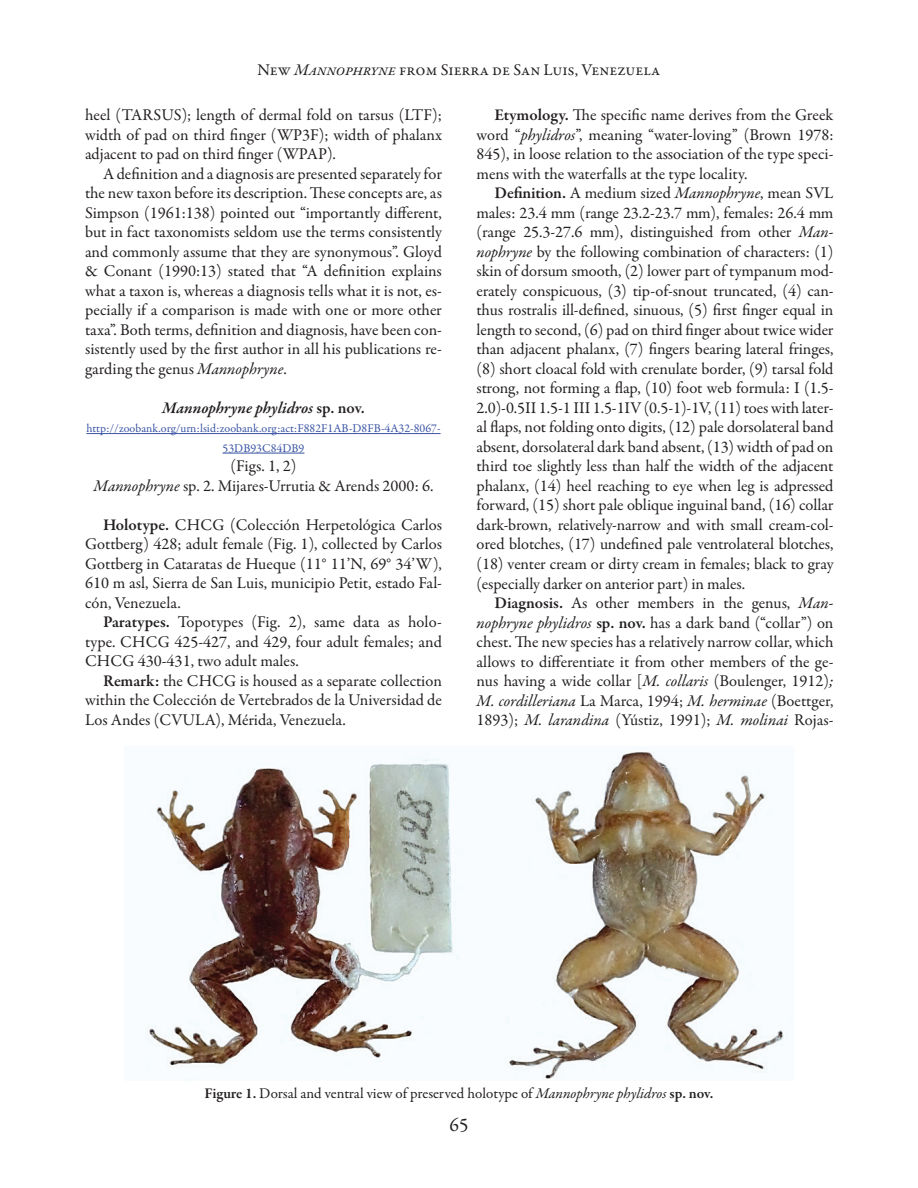
<style>
.page{position:relative;width:918px;height:1188px;background:#fff}
.page>*{position:absolute;margin:0;border:0;box-sizing:border-box;transform-origin:0 0}
.t1{font:19.5px "Garamond Premr Pro";color:#231f20}
.t2{font:16.5px/19.5px "Garamond Premr Pro";color:#231f20;text-align:justify}
.t3{font:italic 600 16.5px "Garamond Premr Pro";color:#231f20}
.t4{font:15px "Garamond Premr Pro";color:#231f20}
.t5{font:12px/19.5px "Garamond Premr Pro";color:#3853a3;text-align:center}
.s1{font-style:italic}
.s2{font-style:normal}
.s3{font-weight:600}
</style>
<div class="page">
<hr style="left:86px;top:433px;width:355px;height:1px;background:#3853a3">
<hr style="left:223px;top:453px;width:81px;height:1px;background:#3853a3">
<img style="left:145px;top:751px;width:642px;height:330px">
<p class="t2" style="left:258px;top:60px;width:404px">New <span class="s1">Mannophryne</span> from Sierra de San Luis, Venezuela</p>
<p class="t2" style="left:85px;top:106px;width:359px">heel (TARSUS); length of dermal fold on tarsus (LTF); width of pad on third finger (WP3F); width of phalanx adjacent to pad on third finger (WPAP).</p>
<p class="t2" style="left:85px;top:164px;width:358px;text-indent:18px">A definition and a diagnosis are presented separately for the new taxon before its description. These concepts are, as Simpson (1961:138) pointed out “importantly different, but in fact taxonomists seldom use the terms consistently and commonly assume that they are synonymous”. Gloyd &amp; Conant (1990:13) stated that “A definition explains what a taxon is, whereas a diagnosis tells what it is not, es&shy;pecially if a comparison is made with one or more other taxa”. Both terms, definition and diagnosis, have been con&shy;sistently used by the first author in all his publications re&shy;garding the genus <span class="s1">Mannophryne</span>.</p>
<p class="t3" style="left:162px;top:398px;width:204px">Mannophryne phylidros <span class="s2">sp. nov.</span></p>
<p class="t5" style="left:86px;top:419px;width:356px">http://zoobank.org/urn:lsid:zoobank.org:act:F882F1AB-D8FB-4A32-8067-<br>53DB93C84DB9</p>
<p class="t2" style="left:94px;top:457px;width:341px;text-align:center">(Figs. 1, 2)<br><span class="s1">Mannophryne</span> sp. 2. Mijares-Urrutia &amp; Arends 2000: 6.</p>
<p class="t2" style="left:85px;top:515px;width:358px;text-indent:18px"><span class="s3">Holotype.</span> CHCG (Colección Herpetológica Carlos Gottberg) 428; adult female (Fig. 1), collected by Carlos Gottberg in Cataratas de Hueque (11° 11’N, 69° 34’W), 610 m asl, Sierra de San Luis, municipio Petit, estado Fal&shy;cón, Venezuela.</p>
<p class="t2" style="left:85px;top:613px;width:358px;text-indent:18px"><span class="s3">Paratypes.</span> Topotypes (Fig. 2), same data as holo&shy;type. CHCG 425-427, and 429, four adult females; and CHCG 430-431, two adult males.</p>
<p class="t2" style="left:85px;top:671px;width:358px;text-indent:18px"><span class="s3">Remark:</span> the CHCG is housed as a separate collection within the Colección de Vertebrados de la Universidad de Los Andes (CVULA), Mérida, Venezuela.</p>
<p class="t2" style="left:477px;top:106px;width:358px;text-indent:18px"><span class="s3">Etymology.</span> The specific name derives from the Greek word “<span class="s1">phylidros</span>”, meaning “water-loving” (Brown 1978:<br>845), in loose relation to the association of the type speci&shy;mens with the waterfalls at the type locality.</p>
<p class="t2" style="left:477px;top:184px;width:359px;text-indent:18px"><span class="s3">Definition.</span> A medium sized <span class="s1">Mannophryne</span>, mean SVL males: 23.4 mm (range 23.2-23.7 mm), females: 26.4 mm (range 25.3-27.6 mm), distinguished from other <span class="s1">Man&shy;nophryne</span> by the following combination of characters: (1) skin of dorsum smooth, (2) lower part of tympanum mod&shy;erately conspicuous, (3) tip-of-snout truncated, (4) can&shy;thus rostralis ill-defined, sinuous, (5) first finger equal in length to second, (6) pad on third finger about twice wider than adjacent phalanx, (7) fingers bearing lateral fringes, (8) short cloacal fold with crenulate border, (9) tarsal fold strong, not forming a flap, (10) foot web formula: I (1.5- 2.0)-0.5II 1.5-1 III 1.5-1IV (0.5-1)-1V, (11) toes with later&shy;al flaps, not folding onto digits, (12) pale dorsolateral band absent, dorsolateral dark band absent, (13) width of pad on third toe slightly less than half the width of the adjacent phalanx, (14) heel reaching to eye when leg is adpressed forward, (15) short pale oblique inguinal band, (16) collar dark-brown, relatively-narrow and with small cream-col&shy;ored blotches, (17) undefined pale ventrolateral blotches, (18) venter cream or dirty cream in females; black to gray (especially darker on anterior part) in males.</p>
<p class="t2" style="left:477px;top:593px;width:358px;text-indent:18px"><span class="s3">Diagnosis.</span> As other members in the genus, <span class="s1">Man&shy;nophryne phylidros</span> <span class="s3">sp. nov.</span> has a dark band (“collar”) on chest. The new species has a relatively narrow collar, which allows to differentiate it from other members of the ge&shy;nus having a wide collar [<span class="s1">M. collaris</span> (Boulenger, 1912)<span class="s1">; M. cordilleriana</span> La Marca, 1994; <span class="s1">M. herminae</span> (Boettger, 1893); <span class="s1">M. larandina</span> (Yústiz, 1991); <span class="s1">M. molinai</span> Rojas-</p>
<p class="t4" style="left:204px;top:1084px;width:511px"><span class="s3">Figure 1.</span> Dorsal and ventral view of preserved holotype of <span class="s1">Mannophryne phylidros</span> <span class="s3">sp. nov.</span></p>
<p class="t1" style="left:450px;top:1113px;width:20px">65</p>
</div>
